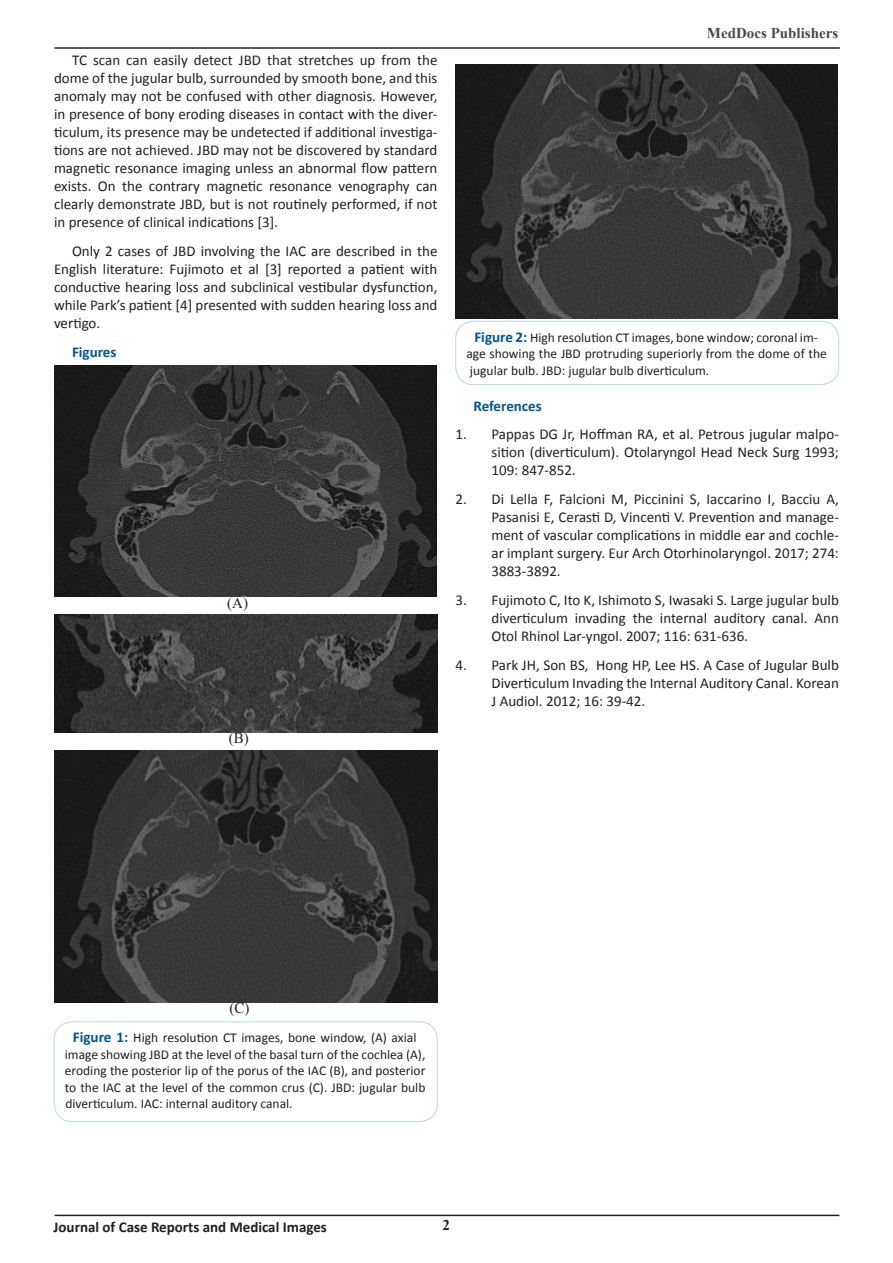
<style>
.page{position:relative;width:893px;height:1263px;background:#fff}
.page>*{position:absolute;margin:0;border:0;box-sizing:border-box;transform-origin:0 0}
.t1{font:15px/18px "Calibri";color:#231f20;text-align:justify}
.t2{font:700 15px "Calibri";color:#231f20}
.t3{font:700 15px "Times New Roman";color:#464b47}
.t4{font:700 15px "Calibri";color:#005596}
.t5{font:15px "Times New Roman";color:#231f20}
.t6{font:700 15px "Times New Roman";color:#231f20}
.t7{font:13.5px/16.5px "Calibri";color:#231f20}
.s1{font-weight:700;font-size:15px;color:#005596}
</style>
<div class="page">
<hr style="left:55px;top:47px;width:785px;height:2px;background:#231f20">
<hr style="left:54px;top:1214px;width:785px;height:2px;background:#231f20">
<div style="left:54px;top:1022px;width:383px;height:100px;border:1px solid #bfd4e5;border-radius:18px"></div>
<img style="left:54px;top:366px;width:382px;height:230px">
<img style="left:54px;top:615px;width:384px;height:117px">
<img style="left:54px;top:750px;width:384px;height:252px">
<img style="left:455px;top:64px;width:382px;height:254px">
<div style="left:455px;top:321px;width:384px;height:64px;border:1px solid #bfd4e5;border-radius:18px"></div>
<p class="t1" style="left:54px;top:51px;width:385px;text-indent:18px">TC scan can easily detect JBD that stretches up from the dome of the jugular bulb, surrounded by smooth bone, and this anomaly may not be confused with other diagnosis. However, in presence of bony eroding diseases in contact with the diver&shy;ticulum, its presence may be undetected if additional investiga&shy;tions are not achieved. JBD may not be discovered by standard magnetic resonance imaging unless an abnormal flow pattern exists. On the contrary magnetic resonance venography can clearly demonstrate JBD, but is not routinely performed, if not in presence of clinical indications [3].</p>
<p class="t1" style="left:54px;top:242px;width:385px;text-indent:18px">Only 2 cases of JBD involving the IAC are described in the English literature: Fujimoto et al [3] reported a patient with conductive hearing loss and subclinical vestibular dysfunction, while Park’s patient [4] presented with sudden hearing loss and vertigo.</p>
<p class="t4" style="left:72px;top:342px;width:46px">Figures</p>
<p class="t5" style="left:227px;top:593px;width:22px">(A)</p>
<p class="t5" style="left:229px;top:728px;width:21px">(B)</p>
<p class="t3" style="left:707px;top:23px;width:133px">MedDocs Publishers</p>
<p class="t7" style="left:466px;top:329px;width:362px;text-indent:8px"><span class="s1">Figure 2:</span> High resolution CT images, bone window; coronal im&shy;age showing the JBD protruding superiorly from the dome of the jugular bulb. JBD: jugular bulb diverticulum.</p>
<p class="t4" style="left:473px;top:396px;width:70px">References</p>
<p class="t1" style="left:491px;top:425px;width:349px;text-indent:-36px">1. Pappas DG Jr, Hoffman RA, et al. Petrous jugular malpo&shy;sition (diverticulum). Otolaryngol Head Neck Surg 1993; 109: 847-852.</p>
<p class="t1" style="left:491px;top:490px;width:349px;text-indent:-36px">2. Di Lella F, Falcioni M, Piccinini S, Iaccarino I, Bacciu A, Pasanisi E, Cerasti D, Vincenti V. Prevention and manage&shy;ment of vascular complications in middle ear and cochle&shy;ar implant surgery. Eur Arch Otorhinolaryngol. 2017; 274:<br>3883-3892.</p>
<p class="t1" style="left:491px;top:591px;width:349px;text-indent:-36px">3. Fujimoto C, Ito K, Ishimoto S, Iwasaki S. Large jugular bulb diverticulum invading the internal auditory canal. Ann Otol Rhinol Lar-yngol. 2007; 116: 631-636.</p>
<p class="t1" style="left:491px;top:656px;width:349px;text-indent:-36px">4. Park JH, Son BS, Hong HP, Lee HS. A Case of Jugular Bulb Diverticulum Invading the Internal Auditory Canal. Korean J Audiol. 2012; 16: 39-42.</p>
<p class="t5" style="left:230px;top:998px;width:21px">(C)</p>
<p class="t7" style="left:65px;top:1029px;width:362px;text-indent:8px"><span class="s1">Figure 1:</span> High resolution CT images, bone window, (A) axial image showing JBD at the level of the basal turn of the cochlea (A), eroding the posterior lip of the porus of the IAC (B), and posterior to the IAC at the level of the common crus (C). JBD: jugular bulb diverticulum. IAC: internal auditory canal.</p>
<p class="t2" style="left:54px;top:1218px;width:275px">Journal of Case Reports and Medical Images</p>
<p class="t6" style="left:442px;top:1215px;width:9px">2</p>
</div>
